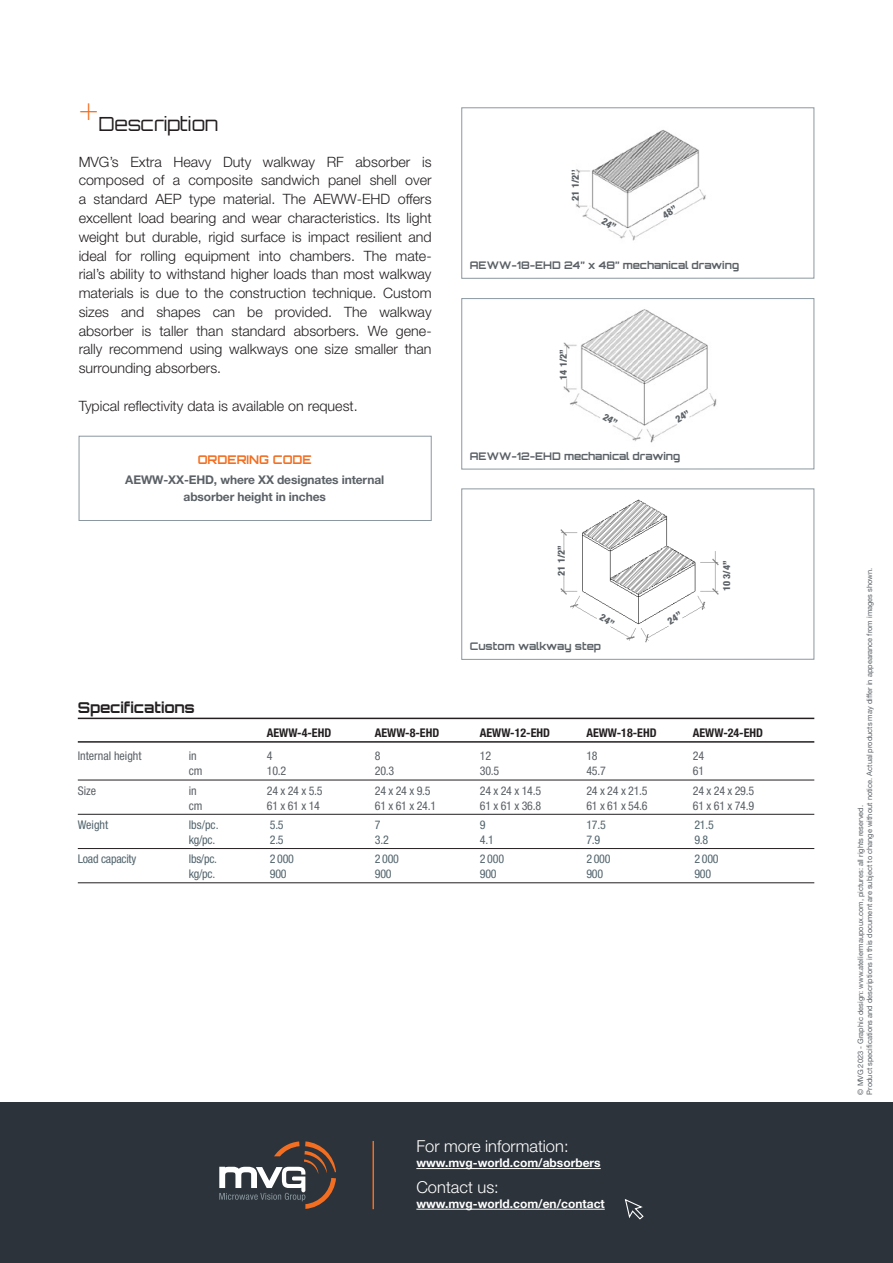
<style>
.page{position:relative;width:893px;height:1263px;background:#fff}
.page>*{position:absolute;margin:0;border:0;box-sizing:border-box;transform-origin:0 0}
.TITRE_INTERIEUR{font:19.5px "Orbitron";letter-spacing:-.01em;color:#231f20}
.texte_courant{font:300 16.5px "Helvetica Neue LT Std";color:#fff}
.Tableau_TITRE{font:15px "Orbitron";color:#231f20}
.TEXTE{font:300 14.25px/18.8px "Helvetica Neue LT Std";color:#231f20;text-align:justify}
.Tableau_Inter_nive{font:condensed 12px "Helvetica Neue LT Std";letter-spacing:-.02em;color:#5b6166}
.Tableau_TEXTE{font:condensed 12px "Helvetica Neue LT Std";letter-spacing:-.02em;color:#53656e}
.CHAPEAU{font:700 12px/16.5px "Helvetica Neue LT Std";letter-spacing:-.01em;color:#5b6166;text-align:center}
.texte_courant-2{font:700 12px "Helvetica Neue LT Std";color:#fff}
.Tableau_INTER{font:700 condensed 12px "Helvetica Neue LT Std";color:#231f20}
.Tableau_Inter_nive-2{font:condensed 12px "Helvetica Neue LT Std";color:#5b6166}
.Solutions_for_TITR{font:12px "Orbitron";color:#f36e21}
.LEGENDE_ORBITRON{font:10.5px "Orbitron";color:#5b6166}
.t1{font:800 condensed 9.75px "Helvetica Neue LT Std";color:#5b6166}
.t2{font:7.5px "Helvetica Neue LT Std";color:#5b6166}
</style>
<div class="page">
<div style="left:79px;top:436px;width:353px;height:85px;border:1px solid #8b98a0"></div>
<div style="left:0;top:1102px;width:893px;height:161px;background:#2c333a"></div>
<hr style="left:416px;top:1168px;width:185px;height:1px;background:#fff">
<hr style="left:416px;top:1209px;width:189px;height:1px;background:#fff">
<svg style="left:624px;top:1199px;width:20px;height:21px"></svg>
<svg style="left:219px;top:1141px;width:117px;height:68px"></svg>
<hr style="left:372px;top:1141px;width:2px;height:68px;background:#f36e21">
<div style="left:461px;top:107px;width:353px;height:172px;border:1px solid #8b98a0"></div>
<div style="left:461px;top:488px;width:353px;height:172px;border:1px solid #8b98a0"></div>
<div style="left:461px;top:298px;width:353px;height:171px;border:1px solid #8b98a0"></div>
<img style="left:576px;top:129px;width:130px;height:112px">
<img style="left:560px;top:499px;width:159px;height:144px">
<img style="left:563px;top:309px;width:154px;height:134px">
<hr style="left:78px;top:718px;width:736px;height:1px;background:#231f20">
<hr style="left:78px;top:741px;width:736px;height:2px;background:#231f20">
<hr style="left:78px;top:780px;width:736px;height:1px;background:#231f20">
<hr style="left:78px;top:814px;width:736px;height:1px;background:#231f20">
<hr style="left:78px;top:848px;width:736px;height:1px;background:#231f20">
<hr style="left:78px;top:882px;width:736px;height:1px;background:#231f20">
<svg style="left:601px;top:217px;width:16px;height:11px"></svg>
<svg style="left:599px;top:614px;width:16px;height:10px"></svg>
<svg style="left:602px;top:413px;width:16px;height:11px"></svg>
<svg style="left:662px;top:205px;width:14px;height:13px"></svg>
<svg style="left:667px;top:611px;width:14px;height:13px"></svg>
<svg style="left:675px;top:410px;width:14px;height:13px"></svg>
<p class="TITRE_INTERIEUR" style="left:79px;top:112px;width:141px"><sup>+</sup>Description</p>
<p class="TEXTE" style="left:79px;top:152px;width:354px">MVG’s Extra Heavy Duty walkway RF absorber is composed of a composite sandwich panel shell over a standard AEP type material. The AEWW-EHD offers excellent load bearing and wear characteristics. Its light weight but durable, rigid surface is impact resilient and ideal for rolling equipment into chambers. The mate&shy;rial’s ability to withstand higher loads than most walkway materials is due to the construction technique. Custom sizes and shapes can be provided. The walkway absorber is taller than standard absorbers. We gene&shy;rally recommend using walkways one size smaller than surrounding absorbers.</p>
<p class="TEXTE" style="left:79px;top:396px;width:281px">Typical reflectivity data is available on request.</p>
<p class="Solutions_for_TITR" style="left:198px;top:452px;width:116px">ORDERING CODE</p>
<p class="CHAPEAU" style="left:125px;top:471px;width:260px">AEWW-XX-EHD, where XX designates internal absorber height in inches</p>
<p class="Tableau_TITRE" style="left:78px;top:699px;width:119px">Specifications</p>
<p class="t1" style="left:569px;top:201px;width:32px;rotate:-90deg">21 1/2’’</p>
<p class="LEGENDE_ORBITRON" style="left:470px;top:259px;width:271px">AEWW-18-EHD 24” x 48” mechanical drawing</p>
<p class="t1" style="left:557px;top:380px;width:32px;rotate:-90deg">14 1/2’’</p>
<p class="LEGENDE_ORBITRON" style="left:470px;top:450px;width:212px">AEWW-12-EHD mechanical drawing</p>
<p class="t1" style="left:555px;top:576px;width:32px;rotate:-90deg">21 1/2’’</p>
<p class="LEGENDE_ORBITRON" style="left:470px;top:640px;width:133px">Custom walkway step</p>
<p class="t1" style="left:721px;top:591px;width:32px;rotate:-90deg">10 3/4’’</p>
<p class="Tableau_INTER" style="left:267px;top:725px;width:66px">AEWW-4-EHD</p>
<p class="Tableau_INTER" style="left:375px;top:725px;width:66px">AEWW-8-EHD</p>
<p class="Tableau_INTER" style="left:480px;top:725px;width:72px">AEWW-12-EHD</p>
<p class="Tableau_INTER" style="left:586px;top:725px;width:72px">AEWW-18-EHD</p>
<p class="Tableau_INTER" style="left:693px;top:725px;width:72px">AEWW-24-EHD</p>
<p class="Tableau_Inter_nive-2" style="left:78px;top:749px;width:65px">Internal height</p>
<p class="Tableau_Inter_nive" style="left:189px;top:749px;width:10px">in</p>
<p class="Tableau_Inter_nive" style="left:267px;top:749px;width:7px">4</p>
<p class="Tableau_Inter_nive" style="left:375px;top:749px;width:7px">8</p>
<p class="Tableau_Inter_nive" style="left:480px;top:749px;width:13px">12</p>
<p class="Tableau_Inter_nive" style="left:586px;top:749px;width:13px">18</p>
<p class="Tableau_Inter_nive" style="left:693px;top:749px;width:13px">24</p>
<p class="Tableau_Inter_nive" style="left:189px;top:764px;width:15px">cm</p>
<p class="Tableau_Inter_nive" style="left:267px;top:764px;width:21px">10.2</p>
<p class="Tableau_Inter_nive" style="left:375px;top:764px;width:21px">20.3</p>
<p class="Tableau_Inter_nive" style="left:480px;top:764px;width:21px">30.5</p>
<p class="Tableau_Inter_nive" style="left:586px;top:764px;width:21px">45.7</p>
<p class="Tableau_Inter_nive" style="left:693px;top:764px;width:13px">61</p>
<p class="Tableau_Inter_nive" style="left:78px;top:783px;width:20px">Size</p>
<p class="Tableau_Inter_nive" style="left:189px;top:783px;width:10px">in</p>
<p class="Tableau_Inter_nive" style="left:267px;top:783px;width:57px">24 x 24 x 5.5</p>
<p class="Tableau_Inter_nive" style="left:375px;top:783px;width:57px">24 x 24 x 9.5</p>
<p class="Tableau_Inter_nive" style="left:480px;top:783px;width:63px">24 x 24 x 14.5</p>
<p class="Tableau_Inter_nive" style="left:586px;top:783px;width:63px">24 x 24 x 21.5</p>
<p class="Tableau_Inter_nive" style="left:693px;top:783px;width:63px">24 x 24 x 29.5</p>
<p class="Tableau_Inter_nive" style="left:189px;top:798px;width:15px">cm</p>
<p class="Tableau_Inter_nive" style="left:267px;top:798px;width:55px">61 x 61 x 14</p>
<p class="Tableau_Inter_nive" style="left:375px;top:798px;width:63px">61 x 61 x 24.1</p>
<p class="Tableau_Inter_nive" style="left:480px;top:798px;width:63px">61 x 61 x 36.8</p>
<p class="Tableau_Inter_nive" style="left:586px;top:798px;width:63px">61 x 61 x 54.6</p>
<p class="Tableau_Inter_nive" style="left:693px;top:798px;width:63px">61 x 61 x 74.9</p>
<p class="Tableau_TEXTE" style="left:78px;top:818px;width:32px">Weight</p>
<p class="Tableau_TEXTE" style="left:189px;top:818px;width:31px">lbs/pc.</p>
<p class="Tableau_TEXTE" style="left:270px;top:818px;width:15px">5.5</p>
<p class="Tableau_TEXTE" style="left:375px;top:818px;width:7px">7</p>
<p class="Tableau_TEXTE" style="left:480px;top:818px;width:7px">9</p>
<p class="Tableau_TEXTE" style="left:586px;top:818px;width:21px">17.5</p>
<p class="Tableau_TEXTE" style="left:694px;top:818px;width:21px">21.5</p>
<p class="Tableau_TEXTE" style="left:189px;top:833px;width:28px">kg/pc.</p>
<p class="Tableau_TEXTE" style="left:270px;top:833px;width:15px">2.5</p>
<p class="Tableau_TEXTE" style="left:375px;top:833px;width:15px">3.2</p>
<p class="Tableau_TEXTE" style="left:480px;top:833px;width:15px">4.1</p>
<p class="Tableau_TEXTE" style="left:586px;top:833px;width:15px">7.9</p>
<p class="Tableau_TEXTE" style="left:694px;top:833px;width:15px">9.8</p>
<p class="Tableau_TEXTE" style="left:78px;top:852px;width:60px">Load capacity</p>
<p class="Tableau_TEXTE" style="left:189px;top:852px;width:30px">lbs/pc.</p>
<p class="Tableau_TEXTE" style="left:270px;top:852px;width:26px">2 000</p>
<p class="Tableau_TEXTE" style="left:375px;top:852px;width:26px">2 000</p>
<p class="Tableau_TEXTE" style="left:480px;top:852px;width:26px">2 000</p>
<p class="Tableau_TEXTE" style="left:586px;top:852px;width:26px">2 000</p>
<p class="Tableau_TEXTE" style="left:694px;top:852px;width:26px">2 000</p>
<p class="Tableau_TEXTE" style="left:189px;top:867px;width:28px">kg/pc.</p>
<p class="Tableau_TEXTE" style="left:270px;top:867px;width:18px">900</p>
<p class="Tableau_TEXTE" style="left:375px;top:867px;width:18px">900</p>
<p class="Tableau_TEXTE" style="left:480px;top:867px;width:18px">900</p>
<p class="Tableau_TEXTE" style="left:586px;top:867px;width:18px">900</p>
<p class="Tableau_TEXTE" style="left:694px;top:867px;width:18px">900</p>
<p class="texte_courant" style="left:416px;top:1136px;width:154px">For more information:</p>
<p class="texte_courant-2" style="left:416px;top:1156px;width:186px">www.mvg-world.com/absorbers</p>
<p class="texte_courant" style="left:416px;top:1177px;width:84px">Contact us:</p>
<p class="texte_courant-2" style="left:416px;top:1196px;width:190px">www.mvg-world.com/en/contact</p>
<p class="t2" style="left:865px;top:1094px;width:528px;rotate:-90deg">Product specifications and descriptions in this document are subject to change without notice. Actual products may differ in appearance from images shown.</p>
<p class="t2" style="left:856px;top:1094px;width:291px;rotate:-90deg">© MVG 2023 - Graphic design: www.ateliermaupoux.com, pictures: all rights reserved.</p>
</div>
